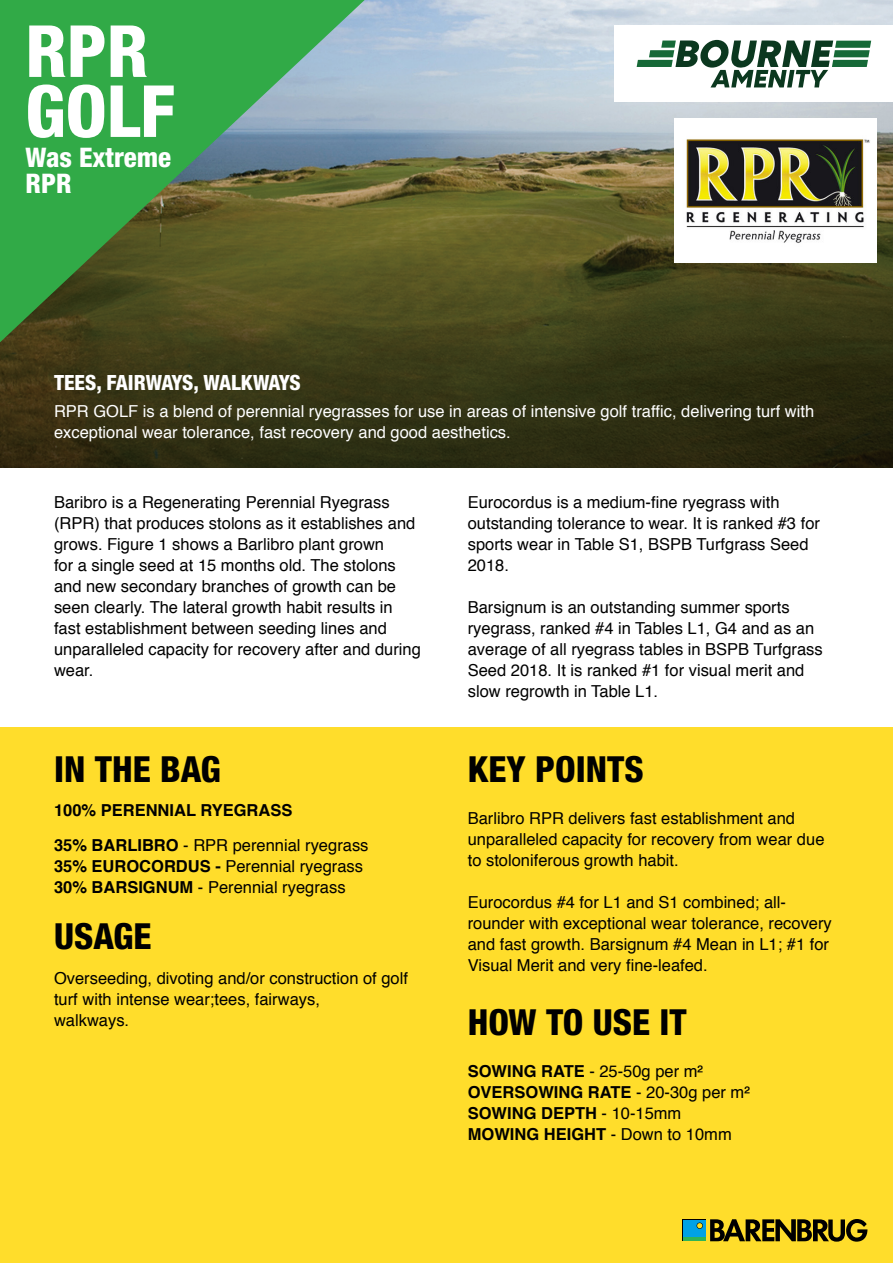
<style>
.page{position:relative;width:893px;height:1263px;background:#fff}
.page>*{position:absolute;margin:0;border:0;box-sizing:border-box;transform-origin:0 0}
.t1{font:800 condensed 72px/60px "Helvetica Neue LT Pro";color:#fff}
.t2{font:800 condensed 36px "Helvetica Neue LT Pro";color:#000}
.t3{font:800 condensed 27px/25.5px "Helvetica Neue LT Pro";color:#fff}
.t4{font:800 condensed 21px "Helvetica Neue LT Pro";color:#fff}
.t5{font:16.5px/21px "Helvetica";color:#000}
.t6{font:16.5px/21px "Helvetica";color:#fff}
.t7{font:700 16.5px "Helvetica";color:#000}
.s1{font-weight:700}
.s2{font-weight:400}
</style>
<div class="page">
<div style="left:0;top:727px;width:893px;height:536px;background:#ffdd2b"></div>
<img style="left:365px;top:0;width:528px;height:145px">
<svg style="left:710px;top:1219px;width:157px;height:23px"></svg>
<div style="left:682px;top:1219px;width:24px;height:22px;background:#000"></div>
<div style="left:683px;top:1220px;width:23px;height:17px;background:#00a2e5"></div>
<hr style="left:683px;top:1237px;width:23px;height:4px;background:#2fb457">
<svg style="left:696px;top:1222px;width:7px;height:7px"></svg>
<svg style="left:697px;top:1223px;width:5px;height:5px"></svg>
<svg style="left:0;top:145px;width:893px;height:323px;background:#41401c"></svg>
<svg style="left:0;top:0;width:365px;height:342px;background:#4a8948"></svg>
<div style="left:614px;top:26px;width:279px;height:76px;background:#fff"></div>
<svg style="left:637px;top:40px;width:234px;height:47px"></svg>
<img style="left:674px;top:118px;width:203px;height:144px">
<p class="t1" style="left:26px;top:20px;width:151px">RPR<br>GOLF</p>
<p class="t3" style="left:26px;top:144px;width:147px">Was Extreme<br>RPR</p>
<p class="t4" style="left:54px;top:370px;width:248px">TEES, FAIRWAYS, WALKWAYS</p>
<p class="t6" style="left:54px;top:401px;width:762px">RPR GOLF is a blend of perennial ryegrasses for use in areas of intensive golf traffic, delivering turf with exceptional wear tolerance, fast recovery and good aesthetics.</p>
<p class="t5" style="left:54px;top:492px;width:368px">Baribro is a Regenerating Perennial Ryegrass (RPR) that produces stolons as it establishes and grows. Figure 1 shows a Barlibro plant grown<br>for a single seed at 15 months old. The stolons and new secondary branches of growth can be seen clearly. The lateral growth habit results in fast establishment between seeding lines and unparalleled capacity for recovery after and during wear.</p>
<p class="t5" style="left:468px;top:492px;width:354px">Eurocordus is a medium-fine ryegrass with outstanding tolerance to wear. It is ranked #3 for sports wear in Table S1, BSPB Turfgrass Seed 2018.</p>
<p class="t5" style="left:468px;top:597px;width:356px">Barsignum is an outstanding summer sports ryegrass, ranked #4 in Tables L1, G4 and as an average of all ryegrass tables in BSPB Turfgrass Seed 2018. It is ranked #1 for visual merit and slow regrowth in Table L1.</p>
<p class="t2" style="left:54px;top:746px;width:168px">IN THE BAG</p>
<p class="t7" style="left:54px;top:797px;width:240px">100% PERENNIAL RYEGRASS</p>
<p class="t5" style="left:54px;top:835px;width:316px"><span class="s1">35% BARLIBRO</span> - RPR perennial ryegrass</p>
<p class="t5" style="left:54px;top:856px;width:310px"><span class="s1">35% EUROCORDUS -</span> Perennial ryegrass</p>
<p class="t5" style="left:54px;top:877px;width:293px"><span class="s1">30% BARSIGNUM</span> - Perennial ryegrass</p>
<p class="t2" style="left:54px;top:914px;width:99px">USAGE</p>
<p class="t5" style="left:54px;top:968px;width:356px">Overseeding, divoting and/or construction of golf turf with intense wear;tees, fairways,</p>
<p class="t5" style="left:54px;top:1010px;width:77px">walkways.</p>
<p class="t2" style="left:468px;top:746px;width:177px">KEY POINTS</p>
<p class="t5" style="left:468px;top:808px;width:329px">Barlibro RPR delivers fast establishment and</p>
<p class="t5" style="left:468px;top:829px;width:358px">unparalleled capacity for recovery from wear due to stoloniferous growth habit.</p>
<p class="t5" style="left:468px;top:892px;width:366px">Eurocordus #4 for L1 and S1 combined; all&shy;rounder with exceptional wear tolerance, recovery and fast growth. Barsignum #4 Mean in L1; #1 for Visual Merit and very fine-leafed.</p>
<p class="t2" style="left:468px;top:1000px;width:220px">HOW TO USE IT</p>
<p class="t5" style="left:468px;top:1061px;width:237px"><span class="s1">SOWING RATE</span> - 25-50g per m²</p>
<p class="t7" style="left:468px;top:1079px;width:284px">OVERSOWING RATE <span class="s2">- 20-30g per m²</span></p>
<p class="t7" style="left:468px;top:1100px;width:215px">SOWING DEPTH <span class="s2">- 10-15mm</span></p>
<p class="t7" style="left:468px;top:1121px;width:266px">MOWING HEIGHT <span class="s2">- Down to 10mm</span></p>
</div>
